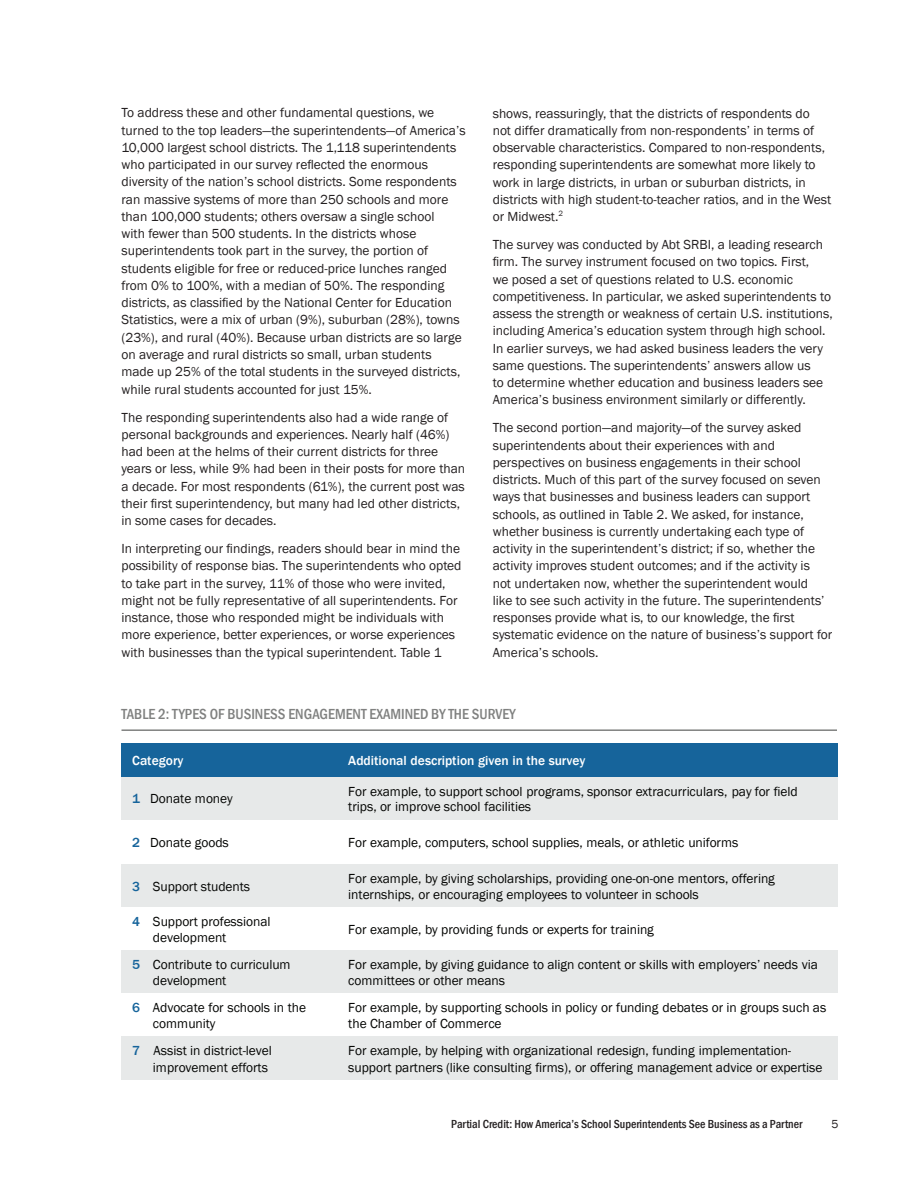
<style>
.page{position:relative;width:918px;height:1188px;background:#fff}
.page>*{position:absolute;margin:0;border:0;box-sizing:border-box;transform-origin:0 0}
.t1{font:500 condensed 15px "Franklin Gothic";color:#808180}
.t2{font:13.5px/17.2px "Franklin Gothic";color:#231f20}
.t3{font:13.5px/16.2px "Franklin Gothic";letter-spacing:-.005em;color:#040503}
.t4{font:500 13.5px "Franklin Gothic";color:#fff}
.t5{font:500 condensed 12px "Franklin Gothic";color:#231f20}
.t6{font:12px "Franklin Gothic";color:#231f20}
.s1{font-weight:500;color:#16649b}
</style>
<div class="page">
<hr style="left:122px;top:729px;width:715px;height:2px;background:#808180">
<div style="left:122px;top:743px;width:215px;height:35px;background:#16649b"></div>
<div style="left:337px;top:743px;width:501px;height:35px;background:#16649b"></div>
<div style="left:122px;top:778px;width:215px;height:43px;background:#e7e9e9"></div>
<div style="left:337px;top:778px;width:501px;height:43px;background:#e7e9e9"></div>
<div style="left:122px;top:864px;width:215px;height:43px;background:#e7e9e9"></div>
<div style="left:337px;top:864px;width:501px;height:43px;background:#e7e9e9"></div>
<div style="left:122px;top:950px;width:215px;height:44px;background:#e7e9e9"></div>
<div style="left:337px;top:950px;width:501px;height:44px;background:#e7e9e9"></div>
<div style="left:122px;top:1037px;width:215px;height:43px;background:#e7e9e9"></div>
<div style="left:337px;top:1037px;width:501px;height:43px;background:#e7e9e9"></div>
<p class="t2" style="left:122px;top:105px;width:346px">To address these and other fundamental questions, we turned to the top leaders—the superintendents—of America’s 10,000 largest school districts. The 1,118 superintendents who participated in our survey reflected the enormous diversity of the nation’s school districts. Some respondents ran massive systems of more than 250 schools and more than 100,000 students; others oversaw a single school<br>with fewer than 500 students. In the districts whose superintendents took part in the survey, the portion of students eligible for free or reduced-price lunches ranged from 0% to 100%, with a median of 50%. The responding districts, as classified by the National Center for Education Statistics, were a mix of urban (9%), suburban (28%), towns (23%), and rural (40%). Because urban districts are so large on average and rural districts so small, urban students made up 25% of the total students in the surveyed districts, while rural students accounted for just 15%.</p>
<p class="t2" style="left:122px;top:409px;width:345px">The responding superintendents also had a wide range of personal backgrounds and experiences. Nearly half (46%) had been at the helms of their current districts for three years or less, while 9% had been in their posts for more than a decade. For most respondents (61%), the current post was their first superintendency, but many had led other districts, in some cases for decades.</p>
<p class="t2" style="left:122px;top:540px;width:342px">In interpreting our findings, readers should bear in mind the possibility of response bias. The superintendents who opted to take part in the survey, 11% of those who were invited, might not be fully representative of all superintendents. For instance, those who responded might be individuals with more experience, better experiences, or worse experiences with businesses than the typical superintendent. Table 1</p>
<p class="t2" style="left:493px;top:105px;width:340px">shows, reassuringly, that the districts of respondents do not differ dramatically from non-respondents’ in terms of observable characteristics. Compared to non-respondents, responding superintendents are somewhat more likely to work in large districts, in urban or suburban districts, in districts with high student-to-teacher ratios, and in the West or Midwest.<sup>2</sup></p>
<p class="t2" style="left:493px;top:236px;width:342px">The survey was conducted by Abt SRBI, a leading research firm. The survey instrument focused on two topics. First,<br>we posed a set of questions related to U.S. economic competitiveness. In particular, we asked superintendents to assess the strength or weakness of certain U.S. institutions, including America’s education system through high school.<br>In earlier surveys, we had asked business leaders the very same questions. The superintendents’ answers allow us<br>to determine whether education and business leaders see America’s business environment similarly or differently.</p>
<p class="t2" style="left:493px;top:420px;width:341px">The second portion—and majority—of the survey asked superintendents about their experiences with and perspectives on business engagements in their school districts. Much of this part of the survey focused on seven ways that businesses and business leaders can support schools, as outlined in Table 2. We asked, for instance, whether business is currently undertaking each type of activity in the superintendent’s district; if so, whether the activity improves student outcomes; and if the activity is<br>not undertaken now, whether the superintendent would<br>like to see such activity in the future. The superintendents’ responses provide what is, to our knowledge, the first systematic evidence on the nature of business’s support for America’s schools.</p>
<p class="t1" style="left:122px;top:704px;width:396px">TABLE 2: TYPES OF BUSINESS ENGAGEMENT EXAMINED BY THE SURVEY</p>
<p class="t4" style="left:132px;top:753px;width:53px">Category</p>
<p class="t4" style="left:348px;top:753px;width:239px">Additional description given in the survey</p>
<p class="t3" style="left:132px;top:791px;width:102px"><span class="s1">1</span> Donate money</p>
<p class="t3" style="left:348px;top:784px;width:451px;line-height:14.7px">For example, to support school programs, sponsor extracurriculars, pay for field trips, or improve school facilities</p>
<p class="t3" style="left:132px;top:835px;width:98px"><span class="s1">2</span> Donate goods</p>
<p class="t3" style="left:348px;top:835px;width:392px">For example, computers, school supplies, meals, or athletic uniforms</p>
<p class="t3" style="left:132px;top:878px;width:119px"><span class="s1">3</span> Support students</p>
<p class="t3" style="left:348px;top:870px;width:428px">For example, by giving scholarships, providing one-on-one mentors, offering internships, or encouraging employees to volunteer in schools</p>
<p class="t3" style="left:153px;top:913px;width:119px;text-indent:-21px"><span class="s1">4</span> Support professional development</p>
<p class="t3" style="left:348px;top:922px;width:307px">For example, by providing funds or experts for training</p>
<p class="t3" style="left:153px;top:957px;width:139px;text-indent:-21px"><span class="s1">5</span> Contribute to curriculum development</p>
<p class="t3" style="left:348px;top:957px;width:471px">For example, by giving guidance to align content or skills with employers’ needs via committees or other means</p>
<p class="t3" style="left:153px;top:1000px;width:155px;text-indent:-21px"><span class="s1">6</span> Advocate for schools in the community</p>
<p class="t3" style="left:348px;top:1000px;width:480px">For example, by supporting schools in policy or funding debates or in groups such as the Chamber of Commerce</p>
<p class="t3" style="left:132px;top:1043px;width:141px;text-align:right"><span class="s1">7</span> Assist in district-level improvement efforts</p>
<p class="t3" style="left:348px;top:1043px;width:476px">For example, by helping with organizational redesign, funding implementation&shy;support partners (like consulting firms), or offering management advice or expertise</p>
<p class="t5" style="left:451px;top:1116px;width:353px">Partial Credit: How America’s School Superintendents See Business as a Partner</p>
<p class="t6" style="left:832px;top:1117px;width:9px">5</p>
</div>
